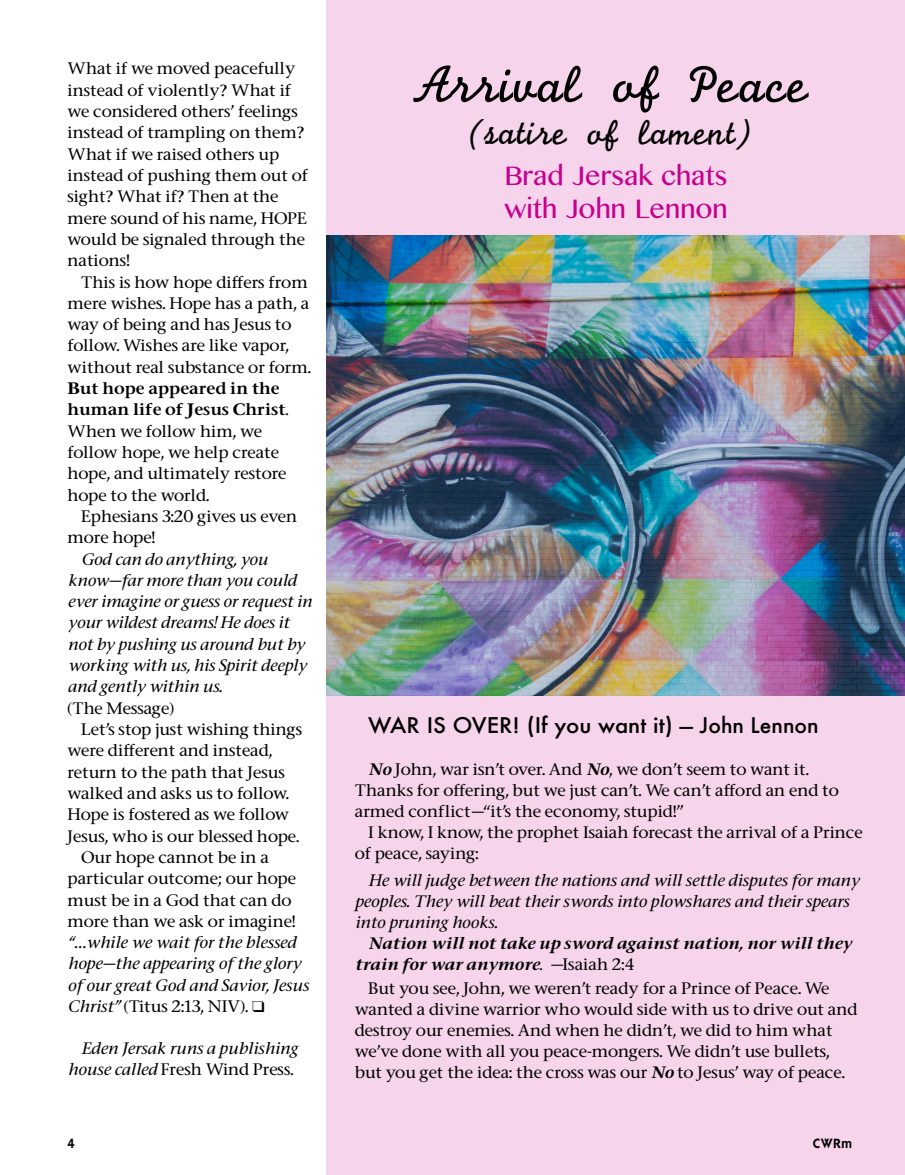
<style>
.page{position:relative;width:905px;height:1175px;background:#fff}
.page>*{position:absolute;margin:0;border:0;box-sizing:border-box;transform-origin:0 0}
.t1{font:54px "J Cfg";color:#000}
.t2{font:36px "J Cfg";color:#000}
.t3{font:27px/33.3px "Gurmukhi MN";color:#c6008c}
.t4{font:500 21px "Futura";color:#000;scale:1.05 1}
.t5{font:500 15.75px/21.3px "Stone Serif";color:#000;scale:1.05 1}
.t6{font:italic 500 15.75px/21.3px "Stone Serif";color:#000;scale:1.05 1}
.t7{font:italic 15.75px/21px "Stone Serif Semi Boold";color:#000;scale:1.05 1}
.t8{font:15.75px/21.3px "Stone Serif Semi Boold";color:#000;scale:1.05 1}
.t9{font:600 13.5px "ITC Kabel Std";color:#000}
.s1{font-style:normal}
.s2{font-family:"Stone Serif Semi Boold";font-weight:400;font-style:italic}
.s3{font-style:italic}
.s4{font-family:"Stone Serif";font-weight:500}
.s5{font-family:"Stone Serif";font-weight:500;font-style:normal}
</style>
<div class="page">
<div style="left:327px;top:0;width:577px;height:1174px;background:#f5d4ec"></div>
<img style="left:326px;top:236px;width:578px;height:459px">
<p class="t5" style="left:67px;top:58px;width:230px">What if we moved peacefully instead of violently? What if we considered others’ feelings instead of trampling on them?<br>What if we raised others up instead of pushing them out of sight? What if? Then at the mere sound of his name, HOPE would be signaled through the nations!</p>
<p class="t5" style="left:67px;top:271px;width:233px;text-indent:14px">This is how hope differs from mere wishes. Hope has a path, a way of being and has Jesus to follow. Wishes are like vapor, without real substance or form.</p>
<p class="t8" style="left:67px;top:378px;width:212px">But hope appeared in the human life of Jesus Christ.</p>
<p class="t5" style="left:67px;top:420px;width:210px">When we follow him, we follow hope, we help create hope, and ultimately restore hope to the world.</p>
<p class="t5" style="left:67px;top:506px;width:220px;text-indent:14px">Ephesians 3:20 gives us even more hope!</p>
<p class="t6" style="left:68px;top:548px;width:234px;text-indent:13px">God can do anything, you know—far more than you could ever imagine or guess or request in your wildest dreams! He does it not by pushing us around but by working with us, his Spirit deeply and gently within us.</p>
<p class="t5" style="left:68px;top:697px;width:103px">(The Message)</p>
<p class="t5" style="left:81px;top:719px;width:212px">Let’s stop just wishing things</p>
<p class="t5" style="left:67px;top:740px;width:196px">were different and instead,</p>
<p class="t5" style="left:67px;top:761px;width:208px">return to the path that Jesus</p>
<p class="t5" style="left:67px;top:783px;width:212px">walked and asks us to follow.</p>
<p class="t5" style="left:67px;top:804px;width:213px">Hope is fostered as we follow</p>
<p class="t5" style="left:67px;top:825px;width:222px">Jesus, who is our blessed hope.</p>
<p class="t5" style="left:81px;top:846px;width:180px">Our hope cannot be in a</p>
<p class="t5" style="left:68px;top:868px;width:219px">particular outcome; our hope</p>
<p class="t5" style="left:68px;top:889px;width:215px">must be in a God that can do</p>
<p class="t5" style="left:68px;top:910px;width:218px">more than we ask or imagine!</p>
<p class="t6" style="left:67px;top:932px;width:231px">“…while we wait for the blessed hope—the appearing of the glory of our great God and Savior, Jesus<br>Christ” <span class="s1">(Titus 2:13, NIV).</span> ❑</p>
<p class="t6" style="left:67px;top:1038px;width:221px;text-align:right">Eden Jersak runs a publishing house called <span class="s1">Fresh Wind Press.</span></p>
<h1 class="t1" style="left:412px;top:59px;width:398px">Arrival of Peace</h1>
<h2 class="t2" style="left:469px;top:115px;width:284px">(satire of lament)</h2>
<h3 class="t3" style="left:504px;top:159px;width:224px">Brad Jersak chats with John Lennon</h3>
<h3 class="t4" style="left:368px;top:713px;width:430px">WAR IS OVER! (If you want it) — John Lennon</h3>
<p class="t5" style="left:355px;top:758px;width:462px;text-indent:14px"><span class="s2">No</span> John, war isn’t over. And <span class="s2">No</span>, we don’t seem to want it.<br>Thanks for offering, but we just can’t. We can’t afford an end to armed conflict<span class="s3">—</span>“it’s the economy, stupid!”</p>
<p class="t5" style="left:355px;top:821px;width:485px;text-indent:13px">I know, I know, the prophet Isaiah forecast the arrival of a Prince of peace, saying:</p>
<p class="t6" style="left:355px;top:869px;width:482px;text-indent:14px">He will judge between the nations and will settle disputes for many peoples. They will beat their swords into plowshares and their spears into pruning hooks.</p>
<p class="t7" style="left:355px;top:932px;width:475px;text-indent:13px">Nation will not take up sword against nation, nor will they train for war anymore. <span class="s4">—</span><span class="s5">Isaiah 2:4</span></p>
<p class="t5" style="left:355px;top:977px;width:480px;text-indent:13px">But you see, John, we weren’t ready for a Prince of Peace. We wanted a divine warrior who would side with us to drive out and destroy our enemies. And when he didn’t, we did to him what we’ve done with all you peace-mongers. We didn’t use bullets, but you get the idea: the cross was our <span class="s2">No</span> to Jesus’ way of peace.</p>
<p class="t9" style="left:68px;top:1138px;width:9px">4</p>
<p class="t9" style="left:812px;top:1138px;width:41px">CWRm</p>
</div>
